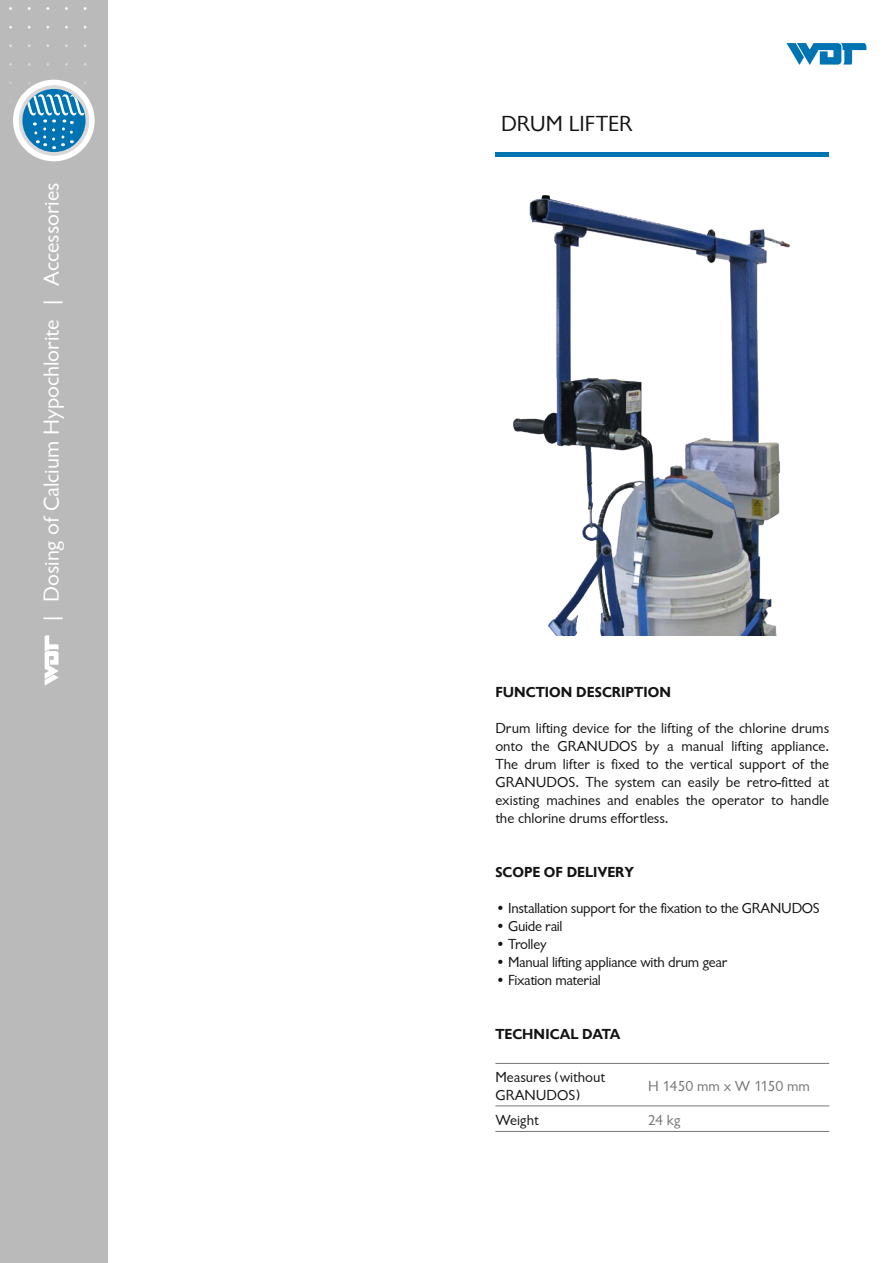
<style>
.page{position:relative;width:893px;height:1263px;background:#fff}
.page>*{position:absolute;margin:0;border:0;box-sizing:border-box;transform-origin:0 0}
.t1{font:22.5px "Chantilly Dsp";color:#fff}
.t2{font:22.5px "Chantilly Dsp";color:#131413}
.t3{font:15px/18px "Chantilly Dsp";letter-spacing:-.02em;color:#131413;text-align:justify}
.t4{font:700 15px "Chantilly Dsp";color:#131413}
.t5{font:15px/18px "Chantilly Dsp";color:#131413}
.t6{font:15px "Chantilly Dsp";letter-spacing:-.015em;color:#757574}
</style>
<div class="page">
<svg style="left:786px;top:43px;width:80px;height:22px"></svg>
<div style="left:0;top:0;width:107px;height:1263px;background:#bababb"></div>
<div style="left:13px;top:80px;width:82px;height:81px;background:#fff;border-radius:50%"></div>
<svg style="left:45px;top:635px;width:14px;height:50px"></svg>
<svg style="left:19px;top:82px;width:70px;height:74px"></svg>
<hr style="left:495px;top:153px;width:334px;height:4px;background:#0073b3">
<img style="left:513px;top:195px;width:277px;height:441px">
<hr style="left:495px;top:1063px;width:153px;height:1px;background:#757574">
<hr style="left:648px;top:1063px;width:181px;height:1px;background:#757574">
<hr style="left:495px;top:1106px;width:153px;height:1px;background:#757574">
<hr style="left:648px;top:1106px;width:181px;height:1px;background:#757574">
<hr style="left:495px;top:1131px;width:153px;height:1px;background:#757574">
<hr style="left:648px;top:1131px;width:181px;height:1px;background:#757574">
<h1 class="t1" style="left:39px;top:624px;width:443px;rotate:-90deg">| Dosing of Calcium Hypochlorite | Accessories</h1>
<h1 class="t2" style="left:501px;top:111px;width:133px">DRUM LIFTER</h1>
<p class="t4" style="left:495px;top:684px;width:177px">FUNCTION DESCRIPTION</p>
<p class="t3" style="left:495px;top:719px;width:335px">Drum lifting device for the lifting of the chlorine drums onto the GRANUDOS by a manual lifting appliance.<br>The drum lifter is fixed to the vertical support of the GRANUDOS. The system can easily be retro-fitted at existing machines and enables the operator to handle the chlorine drums effortless.</p>
<p class="t4" style="left:495px;top:864px;width:140px">SCOPE OF DELIVERY</p>
<p class="t3" style="left:495px;top:899px;width:326px">• Installation support for the fixation to the GRANUDOS</p>
<p class="t3" style="left:495px;top:917px;width:69px">• Guide rail</p>
<p class="t3" style="left:495px;top:935px;width:53px">• Trolley</p>
<p class="t3" style="left:495px;top:953px;width:233px">• Manual lifting appliance with drum gear</p>
<p class="t3" style="left:495px;top:971px;width:107px">• Fixation material</p>
<p class="t4" style="left:495px;top:1026px;width:127px">TECHNICAL DATA</p>
<p class="t5" style="left:495px;top:1068px;width:111px">Measures (without<br>GRANUDOS)</p>
<p class="t6" style="left:648px;top:1078px;width:164px">H 1450 mm x W 1150 mm</p>
<p class="t3" style="left:495px;top:1111px;width:45px">Weight</p>
<p class="t6" style="left:648px;top:1112px;width:34px">24 kg</p>
</div>
